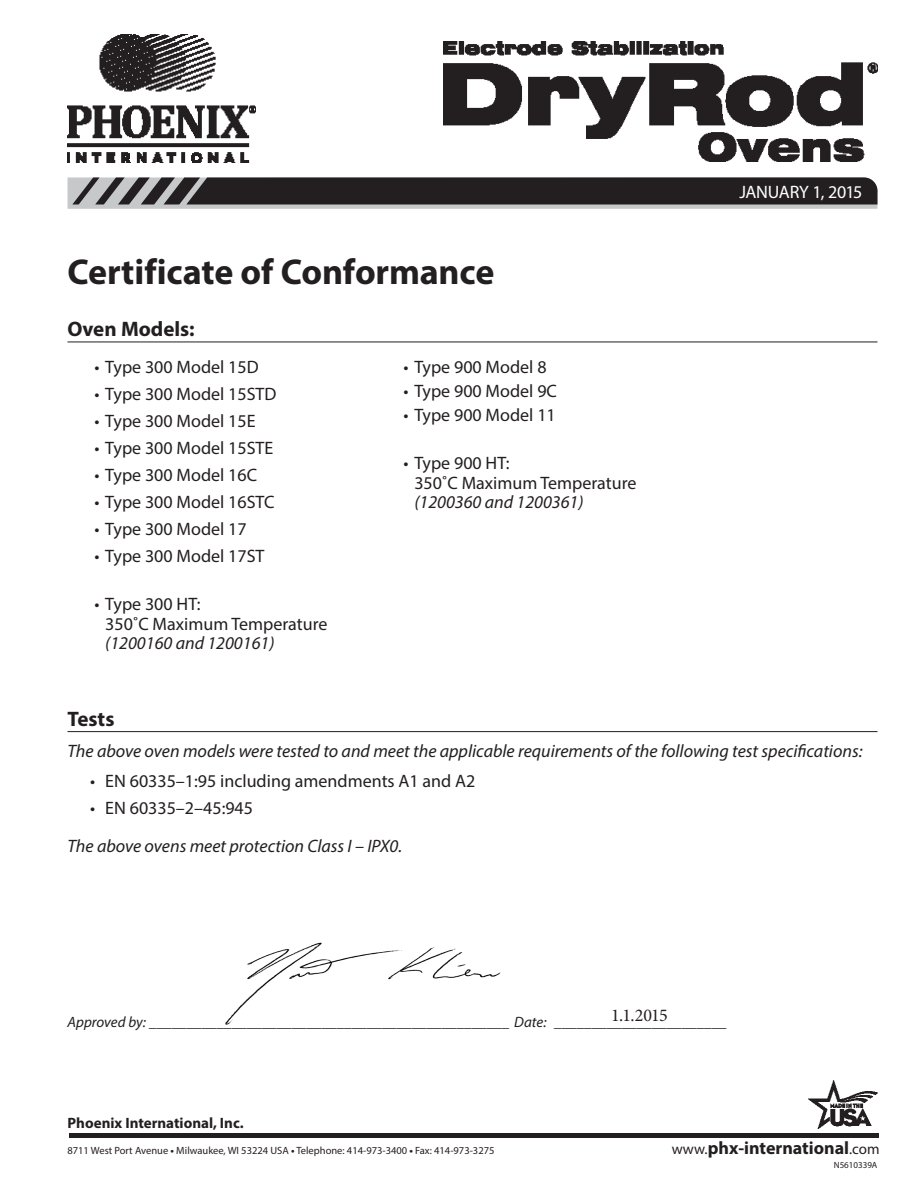
<style>
.page{position:relative;width:918px;height:1188px;background:#fff}
.page>*{position:absolute;margin:0;border:0;box-sizing:border-box;transform-origin:0 0}
.Body{font:700 36px "Myriad Pro";letter-spacing:-.005em;color:#231f20}
.Headline{font:700 21px "Myriad Pro";color:#231f20}
.t1{font:18px/19.5px "Myriad Pro";color:#231f20}
.t2{font:italic 18px "Myriad Pro";color:#231f20}
.t3{font:700 18px "Myriad Pro";color:#231f20}
.Body-2{font:18px "Myriad Pro";letter-spacing:-.025em;color:#fff}
.t4{font:18px "Minion Pro";color:#231f20}
.t5{font:italic 15px "Myriad Pro";color:#231f20}
.t6{font:700 15px "Myriad Pro";color:#231f20}
.t7{font:10.5px "Myriad Pro";color:#231f20}
.t8{font:9px "Myriad Pro";color:#231f20}
.s1{font-style:italic}
.s2{font-weight:700}
.s3{font-weight:400;font-size:15px}
</style>
<div class="page">
<svg style="left:68px;top:177px;width:810px;height:32px;background:#4a4748"></svg>
<img style="left:444px;top:41px;width:434px;height:121px">
<hr style="left:68px;top:342px;width:810px;height:1px;background:#231f20">
<hr style="left:68px;top:731px;width:810px;height:1px;background:#231f20">
<hr style="left:69px;top:1133px;width:810px;height:4px;background:#231f20">
<img style="left:808px;top:1080px;width:70px;height:48px">
<img style="left:68px;top:34px;width:187px;height:128px">
<img style="left:225px;top:942px;width:276px;height:82px">
<p class="Body" style="left:68px;top:248px;width:428px">Certificate of Conformance</p>
<p class="Headline" style="left:68px;top:315px;width:129px">Oven Models:</p>
<p class="t1" style="left:94px;top:357px;width:166px">• Type 300 Model 15D</p>
<p class="t1" style="left:94px;top:384px;width:184px">• Type 300 Model 15STD</p>
<p class="t1" style="left:94px;top:411px;width:163px">• Type 300 Model 15E</p>
<p class="t1" style="left:94px;top:438px;width:180px">• Type 300 Model 15STE</p>
<p class="t1" style="left:94px;top:465px;width:164px">• Type 300 Model 16C</p>
<p class="t1" style="left:94px;top:492px;width:182px">• Type 300 Model 16STC</p>
<p class="t1" style="left:94px;top:519px;width:154px">• Type 300 Model 17</p>
<p class="t1" style="left:94px;top:546px;width:172px">• Type 300 Model 17ST</p>
<p class="t1" style="left:105px;top:594px;width:224px;text-indent:-11px">• Type 300 HT:<br>350˚C Maximum Temperature</p>
<p class="t2" style="left:105px;top:632px;width:171px">(1200160 and 1200161)</p>
<p class="Headline" style="left:68px;top:705px;width:49px">Tests</p>
<p class="t1" style="left:404px;top:357px;width:145px">• Type 900 Model 8</p>
<p class="t1" style="left:404px;top:381px;width:155px">• Type 900 Model 9C</p>
<p class="t1" style="left:404px;top:405px;width:154px">• Type 900 Model 11</p>
<p class="t1" style="left:414px;top:453px;width:224px;text-indent:-11px">• Type 900 HT:<br>350˚C Maximum Temperature <span class="s1">(1200360 and 1200361)</span></p>
<p class="Body-2" style="left:739px;top:181px;width:125px">JANUARY 1, 2015</p>
<p class="t2" style="left:68px;top:739px;width:797px">The above oven models were tested to and meet the applicable requirements of the following test specifications:</p>
<p class="t1" style="left:90px;top:771px;width:387px">• EN 60335–1:95 including amendments A1 and A2</p>
<p class="t1" style="left:90px;top:798px;width:165px">• EN 60335–2–45:945</p>
<p class="t2" style="left:68px;top:835px;width:336px">The above ovens meet protection Class I – IPX0.</p>
<p class="t4" style="left:611px;top:1003px;width:58px">1.1.2015</p>
<p class="t5" style="left:68px;top:1013px;width:661px">Approved by: ________________________________________________ Date: _______________________</p>
<p class="t6" style="left:68px;top:1114px;width:178px">Phoenix International, Inc.</p>
<p class="t7" style="left:68px;top:1144px;width:429px">8711 West Port Avenue <span class="s2">•</span> Milwaukee, WI 53224 USA <span class="s2">•</span> Telephone: 414-973-3400 <span class="s2">•</span> Fax: 414-973-3275</p>
<p class="t3" style="left:672px;top:1136px;width:209px"><span class="s3">www.</span>phx-international<span class="s3">.com</span></p>
<p class="t8" style="left:834px;top:1160px;width:45px">N5610339A</p>
</div>
